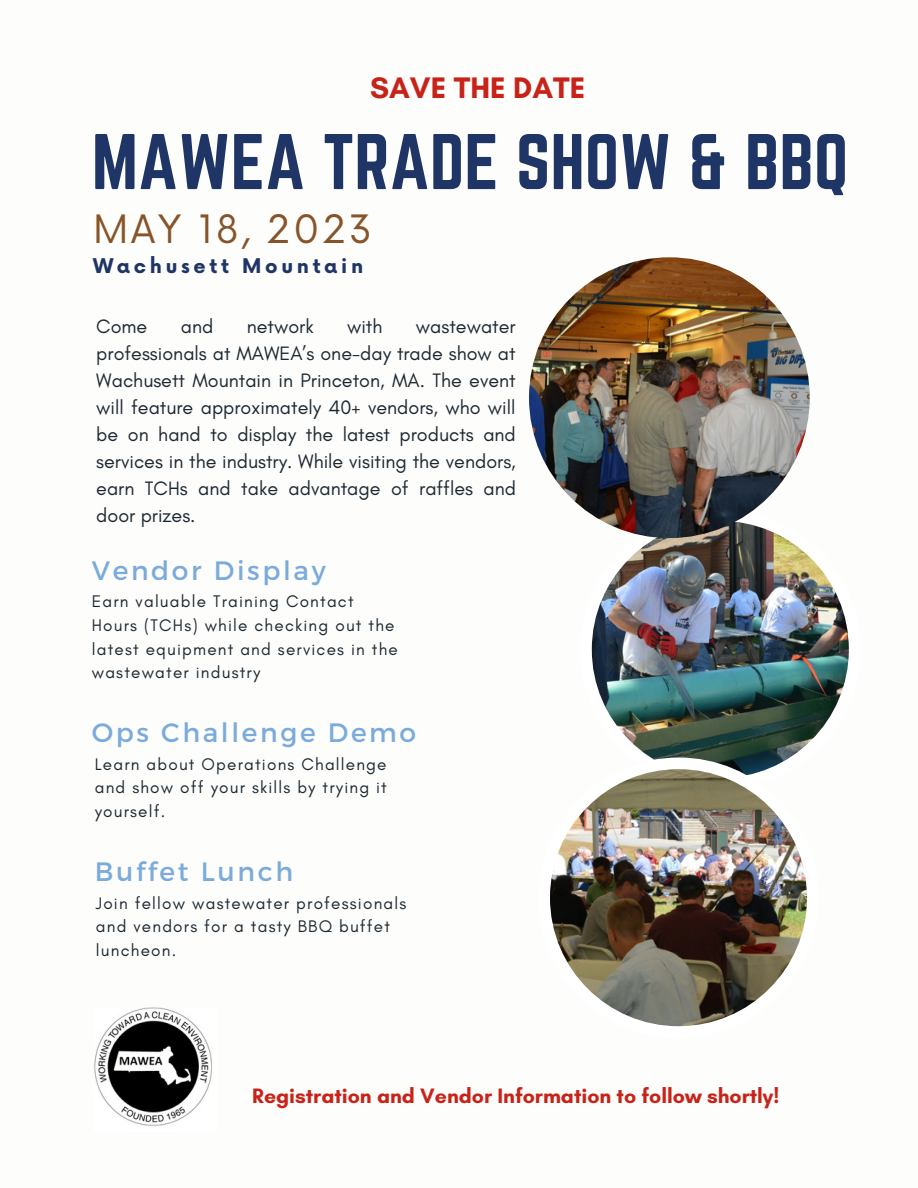
<style>
.page{position:relative;width:918px;height:1188px;background:#fff}
.page>*{position:absolute;margin:0;border:0;box-sizing:border-box;transform-origin:0 0}
.t1{font:68.85px "Norwester";color:#1f3566}
.t2{font:38.1px "Now";letter-spacing:.08em;color:#875429}
.t3{font:700 30.3px "Glacial Indifference";color:#c82319}
.t4{font:26.55px "Montserrat";letter-spacing:.1em;color:#7babda}
.t5{font:700 21.3px "Glacial Indifference";color:#c82319}
.t6{font:19.8px/27px "Glacial Indifference";color:#1c2831;text-align:justify}
.t7{font:700 19.8px "Now";letter-spacing:.185em;color:#1f3566}
.t8{font:17.1px/23.7px "Glacial Indifference";letter-spacing:.07em;color:#1c2831}
</style>
<div class="page">
<img style="left:592px;top:521px;width:257px;height:257px;border-radius:50%">
<div style="left:538px;top:758px;width:281px;height:280px;background:#fff;border-radius:50%"></div>
<img style="left:550px;top:769px;width:257px;height:257px;border-radius:50%">
<img style="left:529px;top:257px;width:281px;height:281px;border-radius:50%">
<img style="left:94px;top:1007px;width:118px;height:119px">
<h3 class="t3" style="left:370px;top:69px;width:217px">SAVE THE DATE</h3>
<h1 class="t1" style="left:92px;top:120px;width:758px">MAWEA TRADE SHOW &amp; BBQ</h1>
<h2 class="t2" style="left:93px;top:208px;width:281px">MAY 18, 2023</h2>
<p class="t7" style="left:93px;top:255px;width:272px">Wachusett Mountain</p>
<p class="t6" style="left:96px;top:312px;width:53px">Come</p>
<p class="t6" style="left:181px;top:312px;width:34px">and</p>
<p class="t6" style="left:247px;top:312px;width:68px">network</p>
<p class="t6" style="left:347px;top:312px;width:37px">with</p>
<p class="t6" style="left:96px;top:312px;width:421px;text-indent:320px">wastewater professionals at MAWEA’s one-day trade show at Wachusett Mountain in Princeton, MA. The event will feature approximately 40+ vendors, who will be on hand to display the latest products and services in the industry. While visiting the vendors, earn TCHs and take advantage of raffles and door prizes.</p>
<h3 class="t4" style="left:92px;top:553px;width:236px">Vendor Display</h3>
<p class="t8" style="left:92px;top:589px;width:308px">Earn valuable Training Contact<br>Hours (TCHs) while checking out the latest equipment and services in the wastewater industry</p>
<h3 class="t4" style="left:92px;top:715px;width:326px">Ops Challenge Demo</h3>
<p class="t8" style="left:95px;top:752px;width:294px;text-align:justify">Learn about Operations Challenge and show off your skills by trying it yourself.</p>
<h3 class="t4" style="left:95px;top:854px;width:200px">Buffet Lunch</h3>
<p class="t8" style="left:96px;top:891px;width:312px">Join fellow wastewater professionals and vendors for a tasty BBQ buffet luncheon.</p>
<p class="t5" style="left:252px;top:1083px;width:529px">Registration and Vendor Information to follow shortly!</p>
</div>
